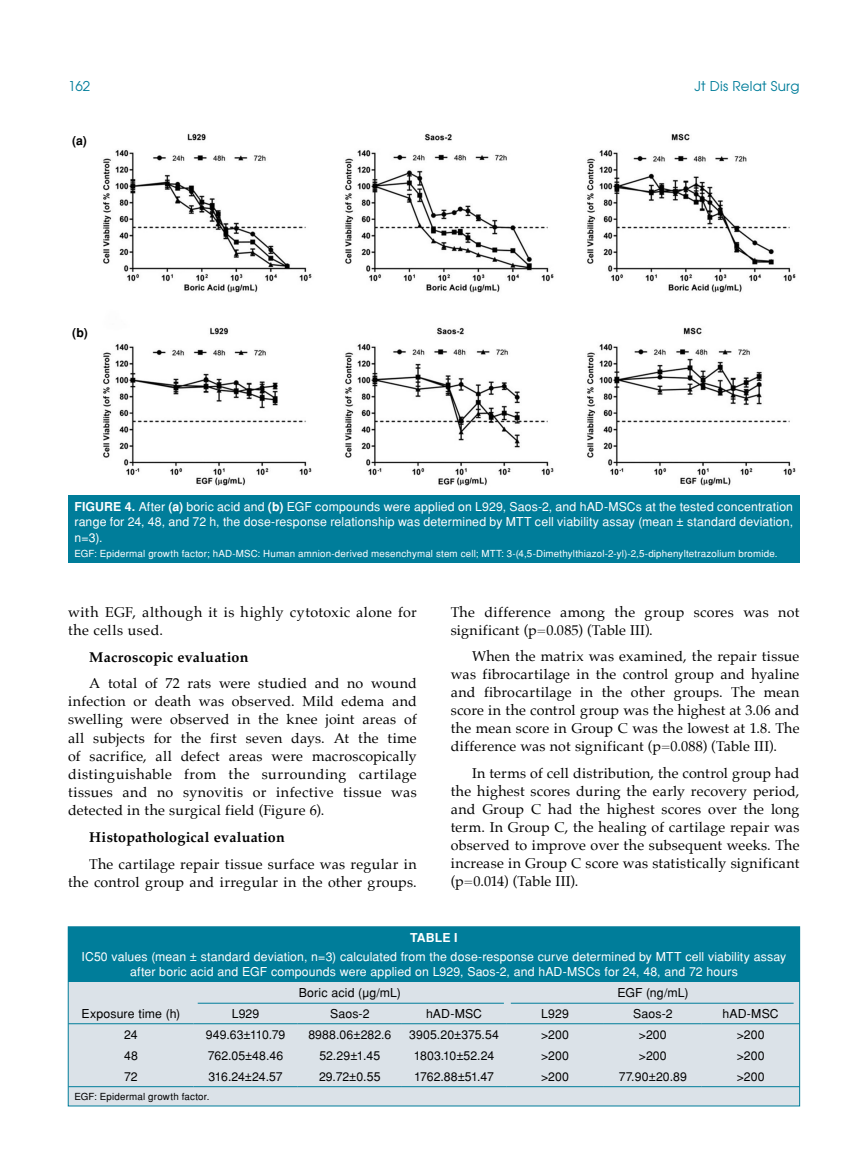
<style>
.page{position:relative;width:859px;height:1170px;background:#fff}
.page>*{position:absolute;margin:0;border:0;box-sizing:border-box;transform-origin:0 0}
.t1{font:14.25px/18px "Palatino";letter-spacing:.02em;color:#000;text-align:justify}
.t2{font:700 14.25px "Palatino";letter-spacing:.015em;color:#000}
.t3{font:13.5px "Avant Garde Tr";letter-spacing:.015em;color:#007d9a}
.t4{font:12.3px/15.3px "Helvetica Normal Tr";letter-spacing:.01em;color:#fff;text-align:justify}
.t5{font:12.3px "Helvetica Normal Tr";letter-spacing:.01em;color:#000}
.t6{font:12.3px "Helvetica Normal Tr";letter-spacing:-.01em;color:#000}
.t7{font:12.3px "Helvetica Normal Tr";letter-spacing:-.03em;color:#000}
.t8{font:700 12.3px "Helvetica Tr";color:#000}
.t9{font:700 12.3px "Helvetica Tr";color:#fff}
.t10{font:9.75px "Helvetica Normal Tr";letter-spacing:.02em;color:#fff}
.t11{font:9.75px "Helvetica Normal Tr";letter-spacing:.02em;color:#000}
.s1{font-family:"Helvetica Tr";font-weight:700}
</style>
<div class="page">
<img style="left:103px;top:133px;width:693px;height:353px">
<div style="left:68px;top:495px;width:731px;height:68px;background:#007d9a"></div>
<div style="left:68px;top:926px;width:732px;height:179px;background:#dbe2e8"></div>
<div style="left:68px;top:926px;width:731px;height:55px;background:#007d9a"></div>
<hr style="left:68px;top:1086px;width:125px;height:1px;background:#007d9a">
<hr style="left:193px;top:1086px;width:105px;height:1px;background:#007d9a">
<hr style="left:298px;top:1086px;width:104px;height:1px;background:#007d9a">
<hr style="left:402px;top:1086px;width:104px;height:1px;background:#007d9a">
<hr style="left:506px;top:1086px;width:98px;height:1px;background:#007d9a">
<hr style="left:604px;top:1086px;width:98px;height:1px;background:#007d9a">
<hr style="left:702px;top:1086px;width:97px;height:1px;background:#007d9a">
<hr style="left:68px;top:1023px;width:125px;height:1px;background:#007d9a">
<hr style="left:193px;top:1023px;width:105px;height:1px;background:#007d9a">
<hr style="left:298px;top:1023px;width:104px;height:1px;background:#007d9a">
<hr style="left:402px;top:1023px;width:104px;height:1px;background:#007d9a">
<hr style="left:506px;top:1023px;width:98px;height:1px;background:#007d9a">
<hr style="left:604px;top:1023px;width:98px;height:1px;background:#007d9a">
<hr style="left:702px;top:1023px;width:97px;height:1px;background:#007d9a">
<div style="left:68px;top:926px;width:732px;height:180px;border:1px solid #007d9a"></div>
<hr style="left:198px;top:1002px;width:306px;height:1px;background:#007d9a">
<hr style="left:511px;top:1002px;width:283px;height:1px;background:#007d9a">
<p class="t3" style="left:68px;top:77px;width:24px">162</p>
<p class="t3" style="left:694px;top:77px;width:106px">Jt Dis Relat Surg</p>
<p class="t8" style="left:72px;top:133px;width:16px">(a)</p>
<p class="t8" style="left:72px;top:325px;width:17px">(b)</p>
<p class="t4" style="left:74px;top:499px;width:720px"><span class="s1">FIGURE 4.</span> After <span class="s1">(a)</span> boric acid and <span class="s1">(b)</span> EGF compounds were applied on L929, Saos-2, and hAD-MSCs at the tested concentration range for 24, 48, and 72 h, the dose-response relationship was determined by MTT cell viability assay (mean ± standard deviation, n=3).</p>
<p class="t10" style="left:74px;top:547px;width:705px">EGF: Epidermal growth factor; hAD-MSC: Human amnion-derived mesenchymal stem cell; MTT: 3-(4,5-Dimethylthiazol-2-yl)-2,5-diphenyltetrazolium bromide.</p>
<p class="t1" style="left:68px;top:602px;width:350px">with EGF, although it is highly cytotoxic alone for the cells used.</p>
<p class="t2" style="left:89px;top:644px;width:161px">Macroscopic evaluation</p>
<p class="t1" style="left:68px;top:674px;width:350px;text-indent:21px">A total of 72 rats were studied and no wound infection or death was observed. Mild edema and swelling were observed in the knee joint areas of all subjects for the first seven days. At the time of sacrifice, all defect areas were macroscopically distinguishable from the surrounding cartilage tissues and no synovitis or infective tissue was detected in the surgical field (Figure 6).</p>
<p class="t2" style="left:89px;top:824px;width:197px">Histopathological evaluation</p>
<p class="t1" style="left:68px;top:854px;width:350px;text-align:right">The cartilage repair tissue surface was regular in the control group and irregular in the other groups.</p>
<p class="t1" style="left:451px;top:602px;width:350px">The difference among the group scores was not significant (p=0.085) (Table III).</p>
<p class="t1" style="left:451px;top:647px;width:350px;text-indent:21px">When the matrix was examined, the repair tissue was fibrocartilage in the control group and hyaline and fibrocartilage in the other groups. The mean score in the control group was the highest at 3.06 and the mean score in Group C was the lowest at 1.8. The difference was not significant (p=0.088) (Table III).</p>
<p class="t1" style="left:451px;top:763px;width:350px;text-indent:21px">In terms of cell distribution, the control group had the highest scores during the early recovery period, and Group C had the highest scores over the long term. In Group C, the healing of cartilage repair was observed to improve over the subsequent weeks. The increase in Group C score was statistically significant (p=0.014) (Table III).</p>
<p class="t9" style="left:410px;top:930px;width:49px">Table I</p>
<p class="t4" style="left:82px;top:949px;width:706px;line-height:14.7px;text-align:center">IC50 values (mean ± standard deviation, n=3) calculated from the dose-response curve determined by MTT cell viability assay after boric acid and EGF compounds were applied on L929, Saos-2, and hAD-MSCs for 24, 48, and 72 hours</p>
<p class="t5" style="left:299px;top:984px;width:103px">Boric acid (µg/mL)</p>
<p class="t5" style="left:617px;top:984px;width:73px">EGF (ng/mL)</p>
<p class="t5" style="left:82px;top:1005px;width:100px">Exposure time (h)</p>
<p class="t5" style="left:232px;top:1005px;width:29px">L929</p>
<p class="t5" style="left:330px;top:1005px;width:41px">Saos-2</p>
<p class="t5" style="left:426px;top:1005px;width:58px">hAD-MSC</p>
<p class="t5" style="left:541px;top:1005px;width:29px">L929</p>
<p class="t5" style="left:633px;top:1005px;width:41px">Saos-2</p>
<p class="t5" style="left:723px;top:1005px;width:58px">hAD-MSC</p>
<p class="t5" style="left:124px;top:1026px;width:15px">24</p>
<p class="t5" style="left:206px;top:1026px;width:81px">949.63±110.79</p>
<p class="t5" style="left:308px;top:1026px;width:84px">8988.06±282.6</p>
<p class="t5" style="left:409px;top:1026px;width:91px">3905.20±375.54</p>
<p class="t5" style="left:541px;top:1026px;width:29px">&gt;200</p>
<p class="t5" style="left:639px;top:1026px;width:29px">&gt;200</p>
<p class="t5" style="left:737px;top:1026px;width:29px">&gt;200</p>
<p class="t5" style="left:124px;top:1047px;width:15px">48</p>
<p class="t5" style="left:208px;top:1047px;width:77px">762.05±48.46</p>
<p class="t5" style="left:319px;top:1047px;width:62px">52.29±1.45</p>
<p class="t6" style="left:414px;top:1047px;width:82px">1803.10±52.24</p>
<p class="t5" style="left:541px;top:1047px;width:29px">&gt;200</p>
<p class="t5" style="left:639px;top:1047px;width:29px">&gt;200</p>
<p class="t5" style="left:737px;top:1047px;width:29px">&gt;200</p>
<p class="t5" style="left:124px;top:1068px;width:15px">72</p>
<p class="t5" style="left:208px;top:1068px;width:76px">316.24±24.57</p>
<p class="t5" style="left:319px;top:1068px;width:63px">29.72±0.55</p>
<p class="t7" style="left:414px;top:1068px;width:81px">1762.88±51.47</p>
<p class="t5" style="left:541px;top:1068px;width:29px">&gt;200</p>
<p class="t5" style="left:619px;top:1068px;width:70px">77.90±20.89</p>
<p class="t5" style="left:737px;top:1068px;width:29px">&gt;200</p>
<p class="t11" style="left:74px;top:1090px;width:136px">EGF: Epidermal growth factor.</p>
</div>
